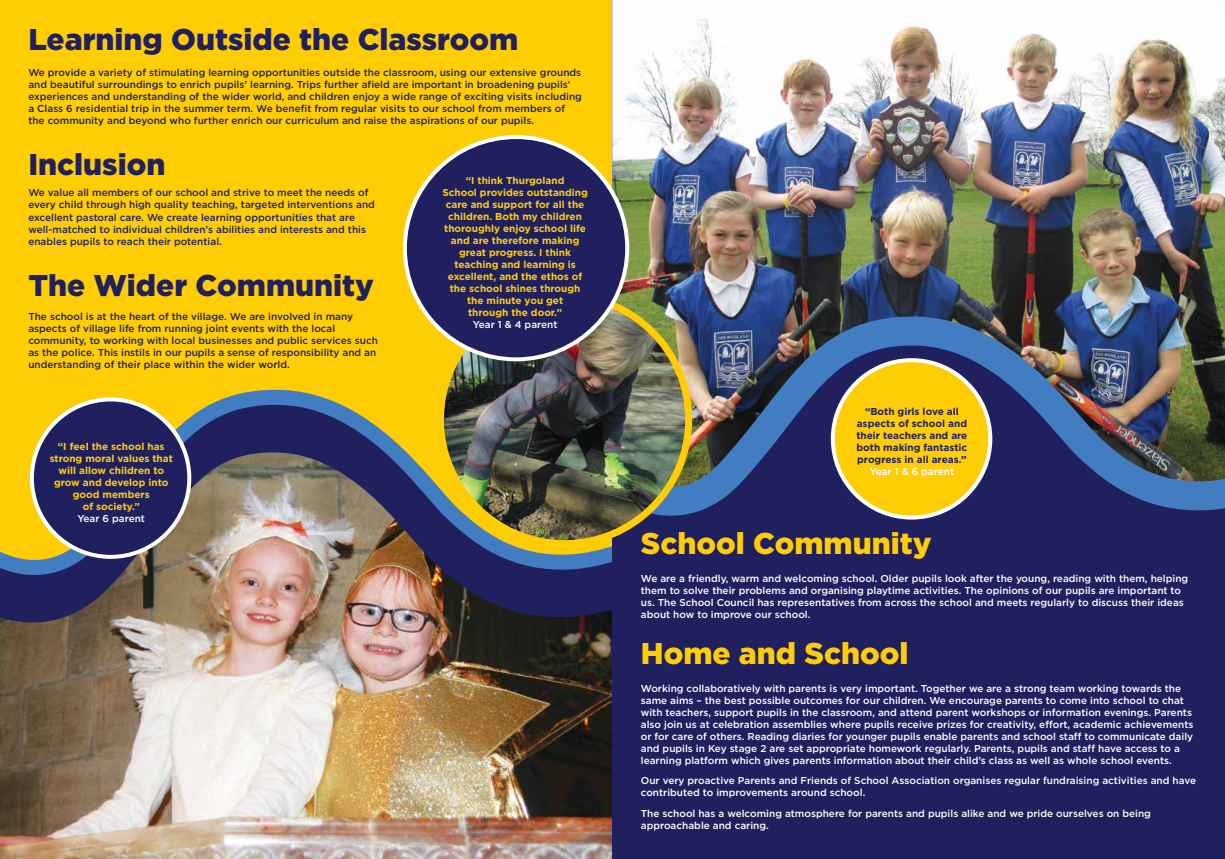
<style>
.page{position:relative;width:1225px;height:859px;background:#fff}
.page>*{position:absolute;margin:0;border:0;box-sizing:border-box;transform-origin:0 0}
.t1{font:900 30px "Gotham";color:#21205f}
.t2{font:900 30px "Gotham";color:#ffcd03}
.t3{font:500 10px/12px "Gotham";color:#fff}
.t4{font:500 10px/12px "Gotham";color:#21205f}
.t5{font:700 10px/12px "Gotham";color:#ffcd03;text-align:center}
.t6{font:700 10px/12px "Gotham";color:#21205f;text-align:center}
</style>
<div class="page">
<div style="left:0;top:0;width:614px;height:859px;background:#ffcd03"></div>
<img style="left:0;top:642px;width:612px;height:217px">
<img style="left:0;top:612px;width:612px;height:30px">
<img style="left:0;top:389px;width:612px;height:223px">
<div style="left:612px;top:0;width:613px;height:859px;background:#21205f"></div>
<img style="left:612px;top:0;width:613px;height:301px">
<img style="left:590px;top:301px;width:635px;height:244px">
<img style="left:442px;top:295px;width:246px;height:249px">
<div style="left:437px;top:292px;width:255px;height:255px;border:7px solid #ffcd03;border-radius:50%"></div>
<div style="left:32px;top:399px;width:157px;height:158px;background:#21205f;border-radius:50%"></div>
<div style="left:30px;top:397px;width:161px;height:162px;border:4px solid #fff;border-radius:50%"></div>
<div style="left:833px;top:360px;width:157px;height:158px;background:#ffcd03;border-radius:50%"></div>
<div style="left:831px;top:358px;width:161px;height:162px;border:4px solid #fff;border-radius:50%"></div>
<div style="left:405px;top:137px;width:222px;height:222px;background:#21205f;border-radius:50%"></div>
<h1 class="t1" style="left:28px;top:22px;width:491px">Learning Outside the Classroom</h1>
<p class="t4" style="left:28px;top:66px;width:555px">We provide a variety of stimulating learning opportunities outside the classroom, using our extensive grounds and beautiful surroundings to enrich pupils’ learning. Trips further afield are important in broadening pupils’ experiences and understanding of the wider world, and children enjoy a wide range of exciting visits including a Class 6 residential trip in the summer term. We benefit from regular visits to our school from members of the community and beyond who further enrich our curriculum and raise the aspirations of our pupils.</p>
<h1 class="t1" style="left:28px;top:147px;width:139px">Inclusion</h1>
<p class="t4" style="left:28px;top:187px;width:348px">We value all members of our school and strive to meet the needs of every child through high quality teaching, targeted interventions and excellent pastoral care. We create learning opportunities that are well-matched to individual children’s abilities and interests and this enables pupils to reach their potential.</p>
<h1 class="t1" style="left:28px;top:268px;width:347px">The Wider Community</h1>
<p class="t4" style="left:28px;top:310px;width:351px">The school is at the heart of the village. We are involved in many aspects of village life from running joint events with the local community, to working with local businesses and public services such as the police. This instils in our pupils a sense of responsibility and an understanding of their place within the wider world.</p>
<p class="t5" style="left:50px;top:440px;width:125px">“I feel the school has strong moral values that will allow children to grow and develop into good members<br>of society.”</p>
<p class="t3" style="left:77px;top:512px;width:69px">Year 6 parent</p>
<p class="t5" style="left:442px;top:174px;width:147px">“I think Thurgoland<br>School provides outstanding care and support for all the children. Both my children thoroughly enjoy school life and are therefore making great progress. I think teaching and learning is excellent, and the ethos of the school shines through the minute you get<br>through the door.”</p>
<p class="t3" style="left:473px;top:318px;width:86px">Year 1 &amp; 4 parent</p>
<p class="t6" style="left:856px;top:405px;width:113px">“Both girls love all aspects of school and their teachers and are both making fantastic progress in all areas.”</p>
<p class="t3" style="left:869px;top:465px;width:86px">Year 1 &amp; 6 parent</p>
<h1 class="t2" style="left:641px;top:526px;width:292px">School Community</h1>
<p class="t3" style="left:641px;top:572px;width:549px">We are a friendly, warm and welcoming school. Older pupils look after the young, reading with them, helping them to solve their problems and organising playtime activities. The opinions of our pupils are important to us. The School Council has representatives from across the school and meets regularly to discuss their ideas about how to improve our school.</p>
<h1 class="t2" style="left:641px;top:636px;width:269px">Home and School</h1>
<p class="t3" style="left:641px;top:682px;width:554px">Working collaboratively with parents is very important. Together we are a strong team working towards the same aims – the best possible outcomes for our children. We encourage parents to come into school to chat with teachers, support pupils in the classroom, and attend parent workshops or information evenings. Parents also join us at celebration assemblies where pupils receive prizes for creativity, effort, academic achievements or for care of others. Reading diaries for younger pupils enable parents and school staff to communicate daily and pupils in Key stage 2 are set appropriate homework regularly. Parents, pupils and staff have access to a learning platform which gives parents information about their child’s class as well as whole school events.</p>
<p class="t3" style="left:641px;top:775px;width:557px">Our very proactive Parents and Friends of School Association organises regular fundraising activities and have contributed to improvements around school.</p>
<p class="t3" style="left:641px;top:807px;width:511px">The school has a welcoming atmosphere for parents and pupils alike and we pride ourselves on being approachable and caring.</p>
</div>
